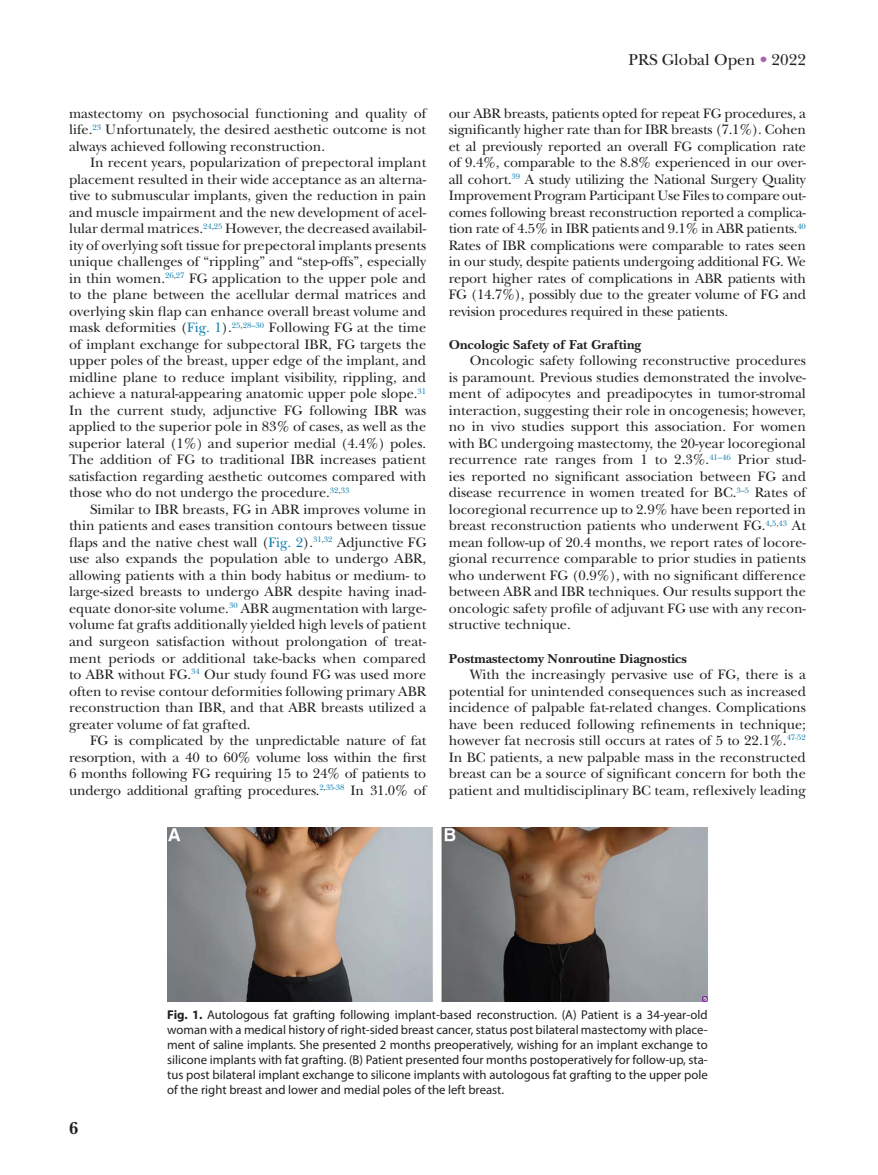
<style>
.page{position:relative;width:878px;height:1175px;background:#fff}
.page>*{position:absolute;margin:0;border:0;box-sizing:border-box;transform-origin:0 0}
.t1{font:700 18px "New Baskerville Std";color:#231f20}
.t2{font:16.5px "New Baskerville Std";color:#231f20}
.t3{font:14.25px/16.5px "New Baskerville Std";color:#231f20;text-align:justify}
.t4{font:700 13.5px "New Baskerville Std";color:#231f20}
.t5{font:12.75px/15px "Myriad Pro";color:#231f20;text-align:justify}
.s1{color:#0f7eac}
.s2{color:#a866aa}
.s3{font-weight:700}
</style>
<div class="page">
<img style="left:167px;top:827px;width:540px;height:174px">
<p class="t3" style="left:69px;top:105px;width:358px">mastectomy on psychosocial functioning and quality of life.<sup>23</sup> Unfortunately, the desired aesthetic outcome is not always achieved following reconstruction.</p>
<p class="t3" style="left:69px;top:154px;width:359px;text-indent:21px">In recent years, popularization of prepectoral implant placement resulted in their wide acceptance as an alterna&shy;tive to submuscular implants, given the reduction in pain and muscle impairment and the new development of acel&shy;lular dermal matrices.<sup>24</sup><sup>,</sup><sup>25</sup> However, the decreased availabil&shy;ity of overlying soft tissue for prepectoral implants presents unique challenges of “rippling” and “step-offs”, especially in thin women.<sup>26</sup><sup>,</sup><sup>27</sup> FG application to the upper pole and to the plane between the acellular dermal matrices and overlying skin flap can enhance overall breast volume and mask deformities (<span class="s1">Fig. 1</span>).<sup>25</sup><sup>,</sup><sup>28–30</sup> Following FG at the time of implant exchange for subpectoral IBR, FG targets the upper poles of the breast, upper edge of the implant, and midline plane to reduce implant visibility, rippling, and achieve a natural-appearing anatomic upper pole slope.<sup>31<br></sup>In the current study, adjunctive FG following IBR was applied to the superior pole in 83% of cases, as well as the superior lateral (1%) and superior medial (4.4%) poles.<br>The addition of FG to traditional IBR increases patient satisfaction regarding aesthetic outcomes compared with those who do not undergo the procedure.<sup>32</sup><sup>,</sup><sup>33</sup></p>
<p class="t3" style="left:69px;top:501px;width:359px;text-indent:21px">Similar to IBR breasts, FG in ABR improves volume in thin patients and eases transition contours between tissue flaps and the native chest wall (<span class="s1">Fig. 2</span>).<sup>31</sup><sup>,</sup><sup>32</sup> Adjunctive FG use also expands the population able to undergo ABR, allowing patients with a thin body habitus or medium- to large-sized breasts to undergo ABR despite having inad&shy;equate donor-site volume.<sup>30</sup> ABR augmentation with large&shy;volume fat grafts additionally yielded high levels of patient and surgeon satisfaction without prolongation of treat&shy;ment periods or additional take-backs when compared to ABR without FG.<sup>34</sup> Our study found FG was used more often to revise contour deformities following primary ABR reconstruction than IBR, and that ABR breasts utilized a greater volume of fat grafted.</p>
<p class="t3" style="left:69px;top:732px;width:359px;text-indent:21px">FG is complicated by the unpredictable nature of fat resorption, with a 40 to 60% volume loss within the first 6 months following FG requiring 15 to 24% of patients to undergo additional grafting procedures.<sup>2</sup><sup>,</sup><sup>35-38</sup> In 31.0% of</p>
<p class="t2" style="left:628px;top:50px;width:179px">PRS Global Open <span class="s2">•</span> 2022</p>
<p class="t3" style="left:448px;top:105px;width:359px">our ABR breasts, patients opted for repeat FG procedures, a significantly higher rate than for IBR breasts (7.1%). Cohen et al previously reported an overall FG complication rate of 9.4%, comparable to the 8.8% experienced in our over&shy;all cohort.<sup>39</sup> A study utilizing the National Surgery Quality Improvement Program Participant Use Files to compare out&shy;comes following breast reconstruction reported a complica&shy;tion rate of 4.5% in IBR patients and 9.1% in ABR patients.<sup>40<br></sup>Rates of IBR complications were comparable to rates seen in our study, despite patients undergoing additional FG. We report higher rates of complications in ABR patients with FG (14.7%), possibly due to the greater volume of FG and revision procedures required in these patients.</p>
<p class="t4" style="left:448px;top:336px;width:194px">Oncologic Safety of Fat Grafting</p>
<p class="t3" style="left:448px;top:352px;width:359px;text-indent:21px">Oncologic safety following reconstructive procedures is paramount. Previous studies demonstrated the involve&shy;ment of adipocytes and preadipocytes in tumor-stromal interaction, suggesting their role in oncogenesis; however, no in vivo studies support this association. For women with BC undergoing mastectomy, the 20-year locoregional recurrence rate ranges from 1 to 2.3%.<sup>41–46</sup> Prior stud&shy;ies reported no significant association between FG and disease recurrence in women treated for BC.<sup>3–5</sup> Rates of locoregional recurrence up to 2.9% have been reported in breast reconstruction patients who underwent FG.<sup>4</sup><sup>,</sup><sup>5</sup><sup>,</sup><sup>43</sup> At mean follow-up of 20.4 months, we report rates of locore&shy;gional recurrence comparable to prior studies in patients who underwent FG (0.9%), with no significant difference between ABR and IBR techniques. Our results support the oncologic safety profile of adjuvant FG use with any recon&shy;structive technique.</p>
<p class="t4" style="left:449px;top:650px;width:239px">Postmastectomy Nonroutine Diagnostics</p>
<p class="t3" style="left:448px;top:666px;width:359px;text-indent:21px">With the increasingly pervasive use of FG, there is a potential for unintended consequences such as increased incidence of palpable fat-related changes. Complications have been reduced following refinements in technique; however fat necrosis still occurs at rates of 5 to 22.1%.<sup>47-52<br></sup>In BC patients, a new palpable mass in the reconstructed breast can be a source of significant concern for both the patient and multidisciplinary BC team, reflexively leading</p>
<p class="t1" style="left:69px;top:1118px;width:11px">6</p>
<p class="t5" style="left:167px;top:1007px;width:542px"><span class="s3">Fig. 1.</span> Autologous fat grafting following implant-based reconstruction. (A) Patient is a 34-year-old woman with a medical history of right-sided breast cancer, status post bilateral mastectomy with place&shy;ment of saline implants. She presented 2 months preoperatively, wishing for an implant exchange to silicone implants with fat grafting. (B) Patient presented four months postoperatively for follow-up, sta&shy;tus post bilateral implant exchange to silicone implants with autologous fat grafting to the upper pole of the right breast and lower and medial poles of the left breast.</p>
</div>
